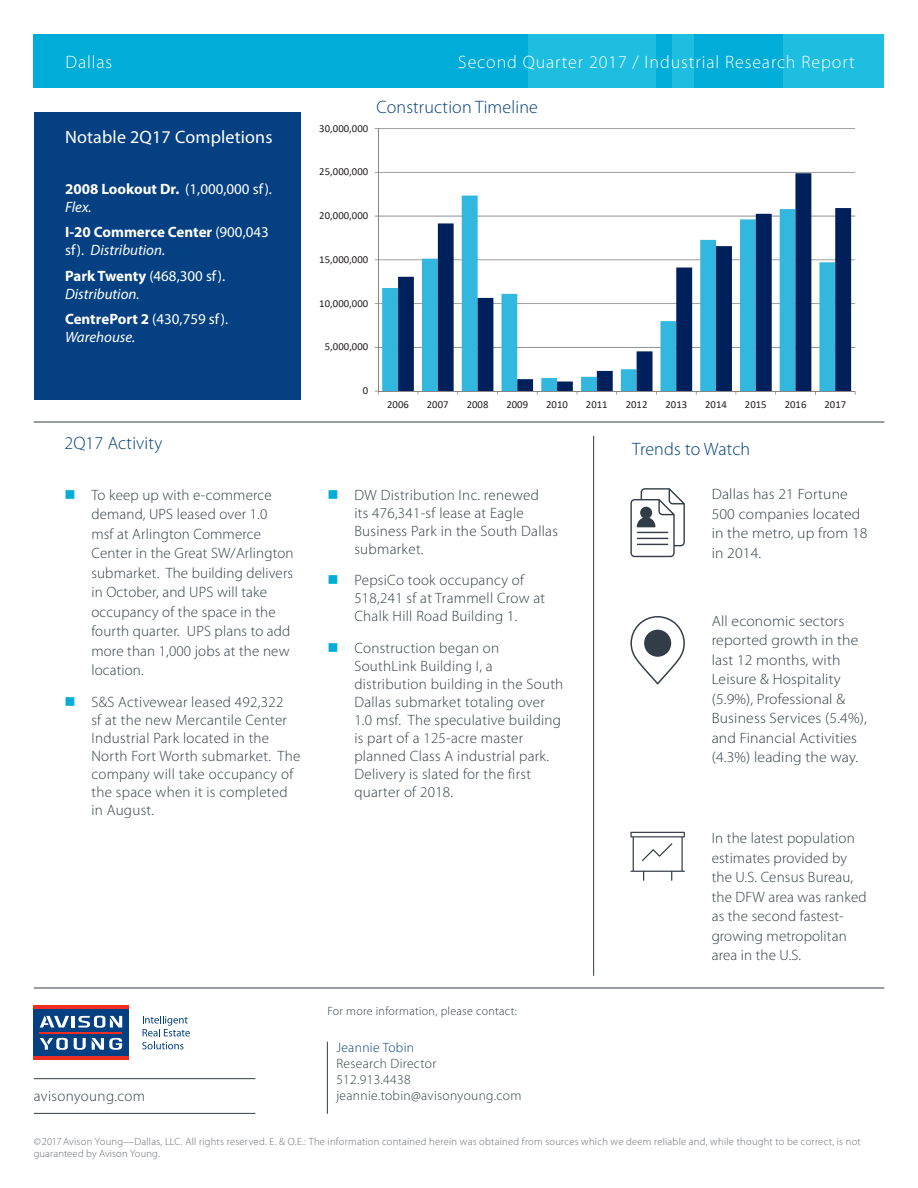
<style>
.page{position:relative;width:918px;height:1188px;background:#fff}
.page>*{position:absolute;margin:0;border:0;box-sizing:border-box;transform-origin:0 0}
._10pt_Left_Blue{font:300 18px "Myriad Pro";letter-spacing:.01em;color:#003d79}
.Subtitle_12pt_Right{font:300 18px "Myriad Pro";letter-spacing:.05em;color:#fff}
.Heading_-_Blue_Box{font:18px "Myriad Pro";letter-spacing:.01em;color:#fff}
.Subtitle_12pt_Left{font:300 18px "Myriad Pro";letter-spacing:.05em;color:#fff}
.Body_10pt{font:300 15px/18px "Myriad Pro";letter-spacing:.015em;color:#313e48}
.Body_10pt-2{font:300 15px/19.5px "Myriad Pro";letter-spacing:.015em;color:#313e48;scale:1.04 1}
.Back_Page_Blue_Box{font:700 15px/18px "Myriad Pro";color:#fff}
.Back_Page_Blue_Box-2{font:italic 15px/18px "Myriad Pro";color:#fff}
.Back_Page_Blue_Box-3{font:15px/18px "Myriad Pro";color:#fff}
._9pt_Left{font:300 13.5px "Myriad Pro";letter-spacing:.025em;color:#313e48}
._9pt_Left_Dk_Blue{font:300 13.5px "Myriad Pro";letter-spacing:.025em;color:#003d79}
._8pt_Left{font:300 12px "Myriad Pro";letter-spacing:.025em;color:#313e48}
.t1{font:10.65px "Calibri";letter-spacing:.005em;color:#231f20}
.t2{font:300 10.5px/12px "Myriad Pro";letter-spacing:.025em;color:#686c72}
.s1{font-weight:400}
.s2{font-weight:400;font-style:italic}
.s3{font-weight:700;font-style:normal}
.s4{font-style:normal}
.s5{font-weight:700}
.s6{font-style:italic}
</style>
<div class="page">
<div style="left:34px;top:34px;width:850px;height:54px;background:#00add8"></div>
<div style="left:672px;top:34px;width:21px;height:54px;background:#1ebee0"></div>
<div style="left:783px;top:34px;width:101px;height:54px;background:#1ebee0"></div>
<div style="left:528px;top:34px;width:128px;height:54px;background:#1ebee0"></div>
<hr style="left:34px;top:1113px;width:221px;height:1px;background:#313e48">
<hr style="left:34px;top:1078px;width:221px;height:1px;background:#313e48">
<div style="left:34px;top:1009px;width:95px;height:48px;background:#054082"></div>
<svg style="left:40px;top:1016px;width:82px;height:12px"></svg>
<svg style="left:40px;top:1038px;width:28px;height:12px"></svg>
<svg style="left:74px;top:1038px;width:48px;height:12px"></svg>
<hr style="left:34px;top:1057px;width:95px;height:3px;background:#ee2e22">
<hr style="left:34px;top:1006px;width:95px;height:3px;background:#ee2e22">
<hr style="left:40px;top:1032px;width:82px;height:1px;background:#ee2e22">
<svg style="left:143px;top:1016px;width:47px;height:20px"></svg>
<svg style="left:142px;top:1042px;width:41px;height:7px"></svg>
<hr style="left:34px;top:988px;width:850px;height:1px;background:#313e48">
<hr style="left:593px;top:436px;width:1px;height:540px;background:#313e48">
<hr style="left:34px;top:422px;width:850px;height:1px;background:#313e48">
<svg style="left:630px;top:616px;width:55px;height:69px"></svg>
<svg style="left:630px;top:488px;width:55px;height:69px"></svg>
<svg style="left:630px;top:832px;width:55px;height:49px"></svg>
<div style="left:34px;top:112px;width:266px;height:288px;background:#054082"></div>
<hr style="left:327px;top:1042px;width:1px;height:72px;background:#313e48">
<svg style="left:374px;top:128px;width:482px;height:267px"></svg>
<p class="Subtitle_12pt_Left" style="left:65px;top:51px;width:48px">Dallas</p>
<p class="Subtitle_12pt_Right" style="left:458px;top:51px;width:398px">Second Quarter 2017 / Industrial Research Report</p>
<p class="Heading_-_Blue_Box" style="left:65px;top:126px;width:209px">Notable 2Q17 Completions</p>
<p class="Back_Page_Blue_Box" style="left:65px;top:179px;width:208px">2008 Lookout Dr. <span class="s1">(1,000,000 sf).<br></span><span class="s2">Flex.</span></p>
<p class="Back_Page_Blue_Box" style="left:65px;top:222px;width:205px">I-20 Commerce Center <span class="s1">(900,043 sf).</span> <span class="s2">Distribution.</span></p>
<p class="Back_Page_Blue_Box-2" style="left:65px;top:266px;width:162px"><span class="s3">Park Twenty</span> <span class="s4">(468,300 sf).<br></span>Distribution.</p>
<p class="Back_Page_Blue_Box-3" style="left:65px;top:310px;width:165px"><span class="s5">CentrePort 2</span> (430,759 sf).<br><span class="s6">Warehouse.</span></p>
<p class="_10pt_Left_Blue" style="left:64px;top:432px;width:100px">2Q17 Activity</p>
<p class="Body_10pt" style="left:91px;top:485px;width:204px;line-height:19.5px">To keep up with e-commerce demand, UPS leased over 1.0<br>msf at Arlington Commerce<br>Center in the Great SW/Arlington submarket. The building delivers in October, and UPS will take occupancy of the space in the fourth quarter. UPS plans to add more than 1,000 jobs at the new location.</p>
<p class="Body_10pt" style="left:91px;top:692px;width:210px">S&amp;S Activewear leased 492,322<br>sf at the new Mercantile Center<br>Industrial Park located in the<br>North Fort Worth submarket. The company will take occupancy of the space when it is completed in August.</p>
<p class="t1" style="left:319px;top:121px;width:50px">30,000,000</p>
<p class="_10pt_Left_Blue" style="left:376px;top:96px;width:163px">Construction Timeline</p>
<p class="t1" style="left:319px;top:165px;width:50px">25,000,000</p>
<p class="t1" style="left:319px;top:208px;width:50px">20,000,000</p>
<p class="t1" style="left:319px;top:252px;width:50px">15,000,000</p>
<p class="t1" style="left:319px;top:296px;width:50px">10,000,000</p>
<p class="t1" style="left:325px;top:340px;width:45px">5,000,000</p>
<p class="t1" style="left:363px;top:383px;width:7px">0</p>
<p class="t1" style="left:387px;top:397px;width:23px">2006</p>
<p class="t1" style="left:427px;top:397px;width:23px">2007</p>
<p class="t1" style="left:467px;top:397px;width:23px">2008</p>
<p class="t1" style="left:506px;top:397px;width:23px">2009</p>
<p class="t1" style="left:546px;top:397px;width:23px">2010</p>
<p class="t1" style="left:586px;top:397px;width:23px">2011</p>
<p class="t1" style="left:626px;top:397px;width:23px">2012</p>
<p class="t1" style="left:665px;top:397px;width:23px">2013</p>
<p class="t1" style="left:705px;top:397px;width:23px">2014</p>
<p class="t1" style="left:745px;top:397px;width:23px">2015</p>
<p class="t1" style="left:785px;top:397px;width:23px">2016</p>
<p class="t1" style="left:824px;top:397px;width:23px">2017</p>
<p class="_10pt_Left_Blue" style="left:632px;top:438px;width:120px">Trends to Watch</p>
<p class="Body_10pt" style="left:354px;top:485px;width:205px">DW Distribution Inc. renewed<br>its 476,341-sf lease at Eagle<br>Business Park in the South Dallas submarket.</p>
<p class="Body_10pt" style="left:354px;top:571px;width:192px">PepsiCo took occupancy of<br>518,241 sf at Trammell Crow at<br>Chalk Hill Road Building 1.</p>
<p class="Body_10pt" style="left:354px;top:638px;width:210px">Construction began on<br>SouthLink Building I, a distribution building in the South<br>Dallas submarket totaling over<br>1.0 msf. The speculative building is part of a 125-acre master planned Class A industrial park.<br>Delivery is slated for the first quarter of 2018.</p>
<p class="Body_10pt-2" style="left:712px;top:485px;width:151px">Dallas has 21 Fortune<br>500 companies located in the metro, up from 18 in 2014.</p>
<p class="Body_10pt-2" style="left:712px;top:611px;width:151px">All economic sectors reported growth in the last 12 months, with<br>Leisure &amp; Hospitality (5.9%), Professional &amp;<br>Business Services (5.4%), and Financial Activities (4.3%) leading the way.</p>
<p class="Body_10pt" style="left:712px;top:828px;width:156px;line-height:19.5px">In the latest population estimates provided by the U.S. Census Bureau, the DFW area was ranked as the second fastest&shy;growing metropolitan area in the U.S.</p>
<p class="_8pt_Left" style="left:327px;top:1004px;width:191px">For more information, please contact:</p>
<p class="_9pt_Left_Dk_Blue" style="left:336px;top:1039px;width:79px">Jeannie Tobin</p>
<p class="_9pt_Left" style="left:336px;top:1055px;width:101px">Research Director</p>
<p class="_9pt_Left" style="left:336px;top:1072px;width:76px">512.913.4438</p>
<p class="_9pt_Left" style="left:336px;top:1088px;width:187px">jeannie.tobin@avisonyoung.com</p>
<p class="Body_10pt" style="left:34px;top:1087px;width:113px">avisonyoung.com</p>
<p class="t2" style="left:34px;top:1136px;width:829px">©2017 Avison Young—Dallas, LLC. All rights reserved. E. &amp; O.E.: The information contained herein was obtained from sources which we deem reliable and, while thought to be correct, is not guaranteed by Avison Young.</p>
</div>
